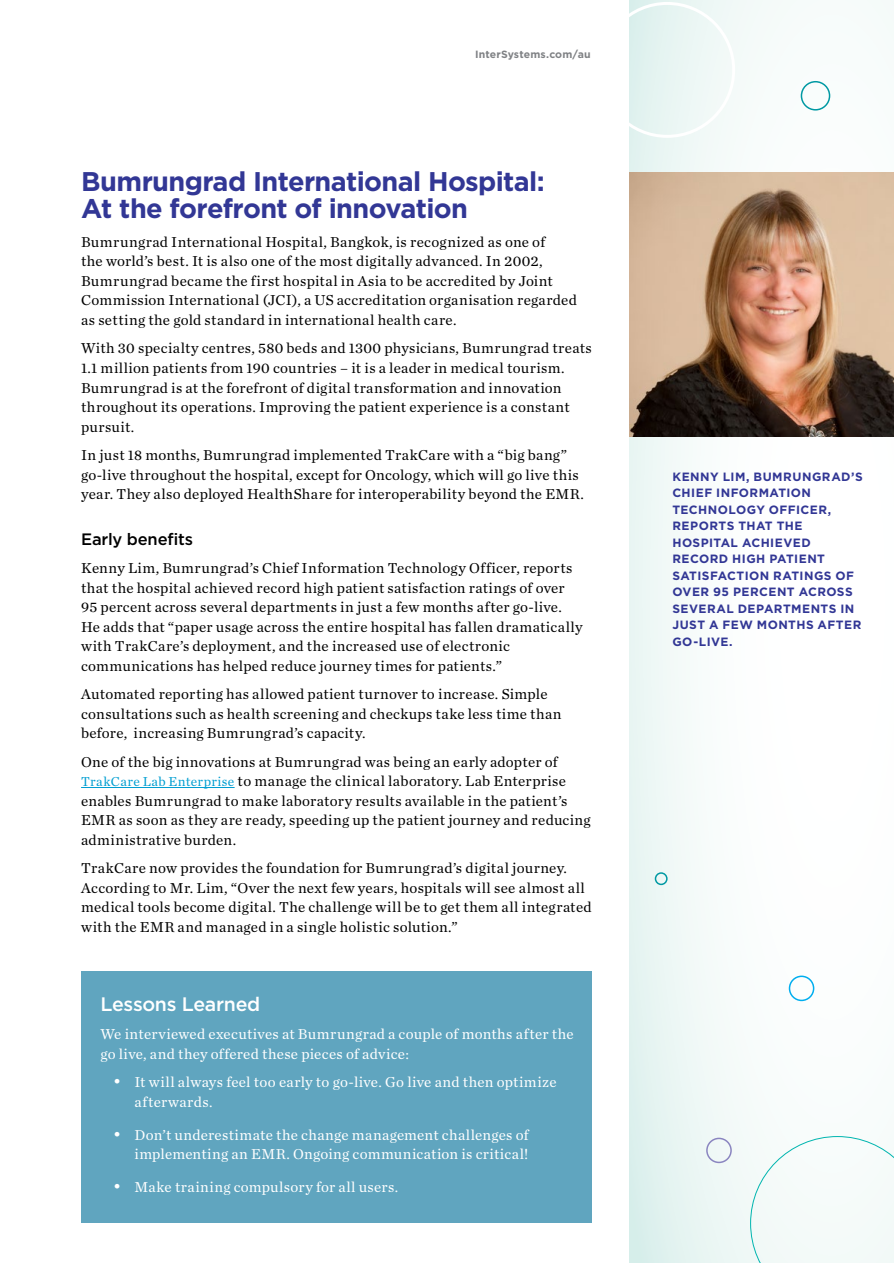
<style>
.page{position:relative;width:894px;height:1263px;background:#fff}
.page>*{position:absolute;margin:0;border:0;box-sizing:border-box;transform-origin:0 0}
.t1{font:700 27px/27px "Gotham";letter-spacing:-.025em;color:#323795}
.t2{font:500 19.5px "Gotham";letter-spacing:-.015em;color:#fff}
.t3{font:500 16.5px "Gotham";letter-spacing:-.01em;color:#000}
.t4{font:15px/19.5px "Chronicle Text G1";letter-spacing:.02em;color:#000}
.t5{font:15px/19.5px "Chronicle Text G1";letter-spacing:.02em;color:#fff}
.t6{font:700 12px/16.5px "Gotham";letter-spacing:.035em;color:#323795}
.t7{font:700 10.5px "Gotham";letter-spacing:.015em;color:#808285}
.s1{font-size:13.5px;color:#009ed1}
.s2{font-family:"Gotham";font-weight:500;font-size:16.5px}
</style>
<div class="page">
<div style="left:629px;top:0;width:264px;height:1263px;background:linear-gradient(to right,#ebf6f4,#fff)"></div>
<div style="left:599px;top:2px;width:135px;height:136px;border:3px solid #fff;border-radius:50%"></div>
<div style="left:750px;top:1136px;width:143px;height:127px;background:#f5faf9"></div>
<div style="left:800px;top:81px;width:30px;height:30px;border:2px solid #0099a3;border-radius:50%"></div>
<div style="left:81px;top:970px;width:510px;height:252px;background:#60a5bf"></div>
<hr style="left:81px;top:787px;width:153px;height:1px;background:#009ed1">
<div style="left:788px;top:975px;width:26px;height:26px;border:2px solid #00aeef;border-radius:50%"></div>
<div style="left:706px;top:1137px;width:25px;height:26px;border:2px solid #8a85c0;border-radius:50%"></div>
<div style="left:654px;top:872px;width:13px;height:13px;border:2px solid #0099a3;border-radius:50%"></div>
<img style="left:629px;top:172px;width:264px;height:265px">
<p class="t7" style="left:475px;top:47px;width:117px">InterSystems.com/au</p>
<h1 class="t1" style="left:81px;top:168px;width:465px">Bumrungrad International Hospital:<br>At the forefront of innovation</h1>
<p class="t4" style="left:81px;top:231px;width:497px">Bumrungrad International Hospital, Bangkok, is recognized as one of<br>the world’s best. It is also one of the most digitally advanced. In 2002, Bumrungrad became the first hospital in Asia to be accredited by Joint Commission International (JCI), a US accreditation organisation regarded as setting the gold standard in international health care.</p>
<p class="t4" style="left:81px;top:338px;width:512px">With 30 specialty centres, 580 beds and 1300 physicians, Bumrungrad treats 1.1 million patients from 190 countries – it is a leader in medical tourism.<br>Bumrungrad is at the forefront of digital transformation and innovation throughout its operations. Improving the patient experience is a constant pursuit.</p>
<p class="t4" style="left:81px;top:444px;width:504px">In just 18 months, Bumrungrad implemented TrakCare with a “big bang” go-live throughout the hospital, except for Oncology, which will go live this year. They also deployed HealthShare for interoperability beyond the EMR.</p>
<p class="t3" style="left:81px;top:528px;width:114px">Early benefits</p>
<p class="t4" style="left:81px;top:557px;width:502px">Kenny Lim, Bumrungrad’s Chief Information Technology Officer, reports that the hospital achieved record high patient satisfaction ratings of over 95 percent across several departments in just a few months after go-live.<br>He adds that “paper usage across the entire hospital has fallen dramatically with TrakCare’s deployment, and the increased use of electronic communications has helped reduce journey times for patients.”</p>
<p class="t4" style="left:81px;top:683px;width:482px">Automated reporting has allowed patient turnover to increase. Simple consultations such as health screening and checkups take less time than before, increasing Bumrungrad’s capacity.</p>
<p class="t4" style="left:81px;top:751px;width:511px">One of the big innovations at Bumrungrad was being an early adopter of <span class="s1">TrakCare Lab Enterprise</span> to manage the clinical laboratory. Lab Enterprise enables Bumrungrad to make laboratory results available in the patient’s EMR as soon as they are ready, speeding up the patient journey and reducing administrative burden.</p>
<p class="t4" style="left:81px;top:857px;width:512px">TrakCare now provides the foundation for Bumrungrad’s digital journey.<br>According to Mr. Lim, “Over the next few years, hospitals will see almost all medical tools become digital. The challenge will be to get them all integrated with the EMR and managed in a single holistic solution.”</p>
<h2 class="t2" style="left:100px;top:991px;width:161px">Lessons Learned</h2>
<p class="t5" style="left:100px;top:1023px;width:474px">We interviewed executives at Bumrungrad a couple of months after the go live, and they offered these pieces of advice:</p>
<p class="t5" style="left:134px;top:1071px;width:423px;text-indent:-21px"><span class="s2">•</span> It will always feel too early to go-live. Go live and then optimize afterwards.</p>
<p class="t5" style="left:113px;top:1124px;width:417px;text-align:right"><span class="s2">•</span> Don’t underestimate the change management challenges of implementing an EMR. Ongoing communication is critical!</p>
<p class="t5" style="left:113px;top:1176px;width:286px"><span class="s2">•</span> Make training compulsory for all users.</p>
<p class="t6" style="left:672px;top:468px;width:192px">KENNY LIM, BUMRUNGRAD’S<br>CHIEF INFORMATION<br>TECHNOLOGY OFFICER,<br>REPORTS THAT THE<br>HOSPITAL ACHIEVED<br>RECORD HIGH PATIENT<br>SATISFACTION RATINGS OF<br>OVER 95 PERCENT ACROSS<br>SEVERAL DEPARTMENTS IN<br>JUST A FEW MONTHS AFTER<br>GO-LIVE.</p>
</div>
